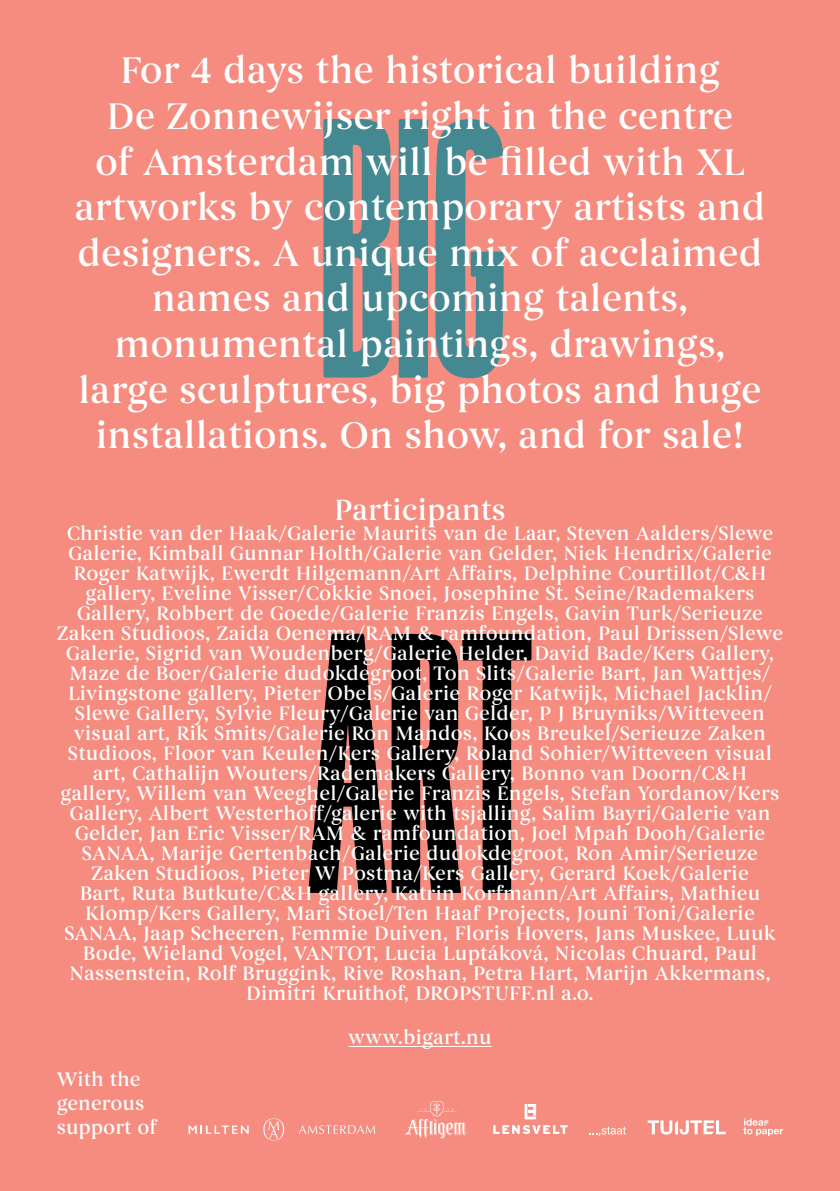
<style>
.page{position:relative;width:840px;height:1191px;background:#fff}
.page>*{position:absolute;margin:0;border:0;box-sizing:border-box;transform-origin:0 0}
.t1{font:500 38px/45.6px "Begum";color:#fff;text-align:center}
.t2{font:500 30px "Begum";color:#fff}
.t3{font:500 20px/20px "Begum";letter-spacing:.01em;color:#fff}
</style>
<div class="page">
<div style="left:0;top:0;width:839px;height:1191px;background:#f58c7f"></div>
<svg style="left:323px;top:119px;width:68px;height:258px;background:#5b888f"></svg>
<div style="left:398px;top:119px;width:29px;height:259px;background:#448892;border-radius:2px"></div>
<svg style="left:435px;top:119px;width:68px;height:259px"></svg>
<svg style="left:308px;top:634px;width:223px;height:259px"></svg>
<svg style="left:589px;top:1126px;width:36px;height:10px"></svg>
<svg style="left:647px;top:1120px;width:78px;height:14px"></svg>
<svg style="left:743px;top:1118px;width:39px;height:18px"></svg>
<svg style="left:493px;top:1125px;width:74px;height:9px"></svg>
<svg style="left:524px;top:1104px;width:12px;height:15px"></svg>
<svg style="left:188px;top:1125px;width:60px;height:8px"></svg>
<svg style="left:299px;top:1125px;width:76px;height:8px"></svg>
<svg style="left:263px;top:1118px;width:21px;height:22px"></svg>
<svg style="left:405px;top:1101px;width:61px;height:37px"></svg>
<hr style="left:348px;top:1046px;width:143px;height:1px;background:#fff">
<p class="t1" style="left:74px;top:48px;width:692px">For 4 days the historical building<br>De Zonnewijser right in the centre<br>of Amsterdam will be filled with XL artworks by contemporary artists and designers. A unique mix of acclaimed names and upcoming talents, monumental paintings, drawings, large sculptures, big photos and huge installations. On show, and for sale!</p>
<h2 class="t2" style="left:334px;top:492px;width:173px">Participants</h2>
<p class="t3" style="left:57px;top:524px;width:727px;text-align:center">Christie van der Haak/Galerie Maurits van de Laar, Steven Aalders/Slewe Galerie, Kimball Gunnar Holth/Galerie van Gelder, Niek Hendrix/Galerie Roger Katwijk, Ewerdt Hilgemann/Art Affairs, Delphine Courtillot/C&amp;H gallery, Eveline Visser/Cokkie Snoei, Josephine St. Seine/Rademakers Gallery, Robbert de Goede/Galerie Franzis Engels, Gavin Turk/Serieuze Zaken Studioos, Zaida Oenema/RAM &amp; ramfoundation, Paul Drissen/Slewe Galerie, Sigrid van Woudenberg/Galerie Helder, David Bade/Kers Gallery, Maze de Boer/Galerie dudokdegroot, Ton Slits/Galerie Bart, Jan Wattjes/ Livingstone gallery, Pieter Obels/Galerie Roger Katwijk, Michael Jacklin/ Slewe Gallery, Sylvie Fleury/Galerie van Gelder, P J Bruyniks/Witteveen visual art, Rik Smits/Galerie Ron Mandos, Koos Breukel/Serieuze Zaken Studioos, Floor van Keulen/Kers Gallery, Roland Sohier/Witteveen visual art, Cathalijn Wouters/Rademakers Gallery, Bonno van Doorn/C&amp;H gallery, Willem van Weeghel/Galerie Franzis Engels, Stefan Yordanov/Kers Gallery, Albert Westerhoff/galerie with tsjalling, Salim Bayri/Galerie van Gelder, Jan Eric Visser/RAM &amp; ramfoundation, Joel Mpah Dooh/Galerie SANAA, Marije Gertenbach/Galerie dudokdegroot, Ron Amir/Serieuze Zaken Studioos, Pieter W Postma/Kers Gallery, Gerard Koek/Galerie<br>Bart, Ruta Butkute/C&amp;H gallery, Katrin Korfmann/Art Affairs, Mathieu Klomp/Kers Gallery, Mari Stoel/Ten Haaf Projects, Jouni Toni/Galerie SANAA, Jaap Scheeren, Femmie Duiven, Floris Hovers, Jans Muskee, Luuk Bode, Wieland Vogel, VANTOT, Lucia Luptáková, Nicolas Chuard, Paul Nassenstein, Rolf Bruggink, Rive Roshan, Petra Hart, Marijn Akkermans, Dimitri Kruithof, DROPSTUFF.nl a.o.</p>
<p class="t3" style="left:348px;top:1028px;width:145px">www.bigart.nu</p>
<p class="t3" style="left:57px;top:1067px;width:102px;line-height:24px">With the generous support of</p>
</div>
